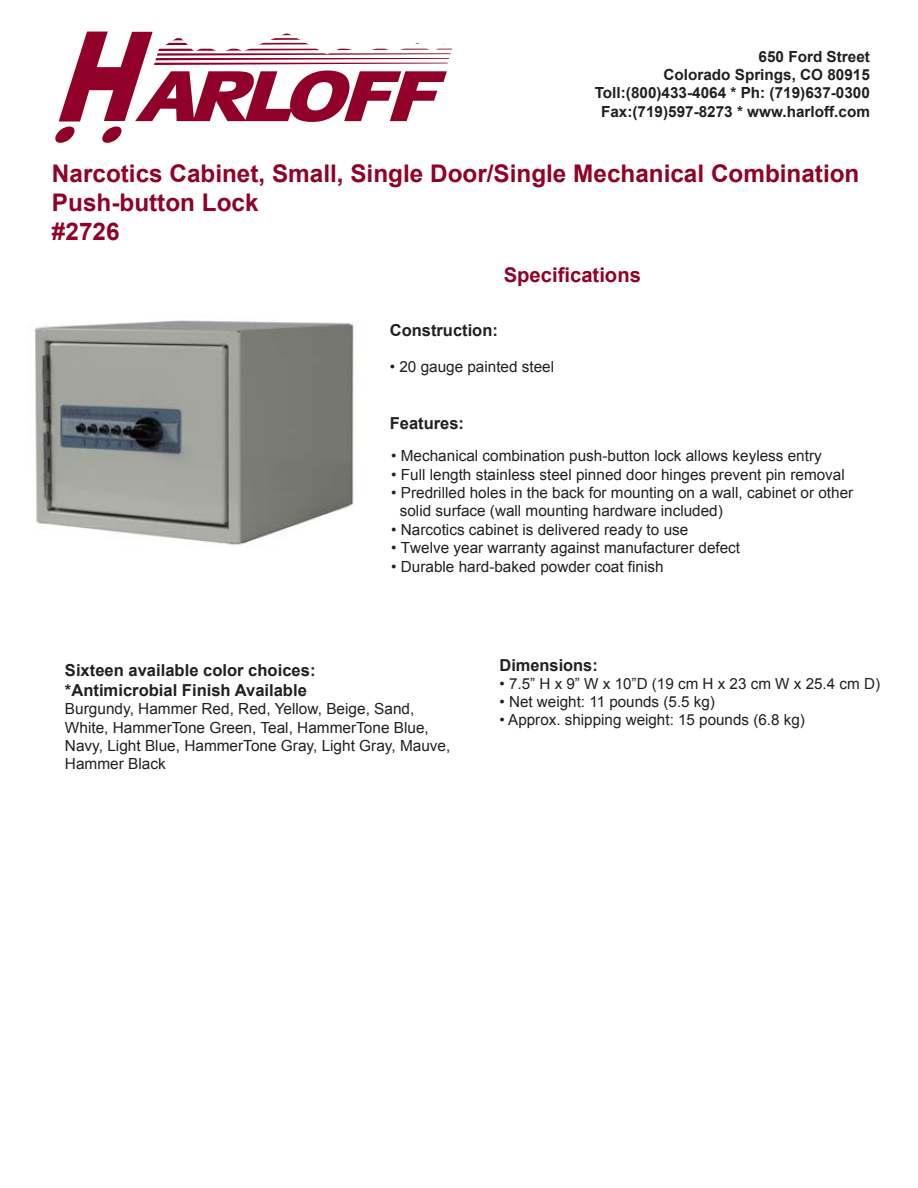
<style>
.page{position:relative;width:918px;height:1188px;background:#fff}
.page>*{position:absolute;margin:0;border:0;box-sizing:border-box;transform-origin:0 0}
.t1{font:700 24.3px/29.1px "Arial";color:#900028}
.t2{font:700 20.25px "Arial";color:#900028}
.t3{font:700 16.5px/19.8px "Arial";color:#231f20}
.t4{font:15.3px/18.3px "Arial";color:#231f20}
.t5{font:700 15.3px/18.3px "Arial";color:#231f20;text-align:right}
.t6{font:15.15px "Arial";color:#231f20}
</style>
<div class="page">
<svg style="left:55px;top:31px;width:397px;height:112px"></svg>
<img style="left:34px;top:320px;width:320px;height:225px">
<p class="t5" style="left:595px;top:47px;width:277px">650 Ford Street<br>Colorado Springs, CO 80915<br>Toll:(800)433-4064 * Ph: (719)637-0300<br>Fax:(719)597-8273 * www.harloff.com</p>
<h1 class="t1" style="left:52px;top:159px;width:809px">Narcotics Cabinet, Small, Single Door/Single Mechanical Combination<br>Push-button Lock<br>#2726</h1>
<h2 class="t2" style="left:504px;top:262px;width:139px">Specifications</h2>
<p class="t3" style="left:390px;top:321px;width:110px">Construction:</p>
<p class="t4" style="left:390px;top:358px;width:166px">• 20 gauge painted steel</p>
<p class="t3" style="left:390px;top:414px;width:76px">Features:</p>
<p class="t4" style="left:391px;top:447px;width:432px">• Mechanical combination push-button lock allows keyless entry</p>
<p class="t4" style="left:391px;top:465px;width:455px">• Full length stainless steel pinned door hinges prevent pin removal</p>
<p class="t4" style="left:400px;top:484px;width:455px;text-indent:-9px">• Predrilled holes in the back for mounting on a wall, cabinet or other solid surface (wall mounting hardware included)</p>
<p class="t4" style="left:391px;top:520px;width:299px">• Narcotics cabinet is delivered ready to use</p>
<p class="t4" style="left:391px;top:539px;width:350px">• Twelve year warranty against manufacturer defect</p>
<p class="t4" style="left:391px;top:557px;width:274px">• Durable hard-baked powder coat finish</p>
<p class="t3" style="left:65px;top:661px;width:252px">Sixteen available color choices: *Antimicrobial Finish Available</p>
<p class="t4" style="left:65px;top:700px;width:387px">Burgundy, Hammer Red, Red, Yellow, Beige, Sand, White, HammerTone Green, Teal, HammerTone Blue, Navy, Light Blue, HammerTone Gray, Light Gray, Mauve, Hammer Black</p>
<p class="t3" style="left:500px;top:655px;width:100px">Dimensions:</p>
<p class="t6" style="left:500px;top:674px;width:382px">• 7.5” H x 9” W x 10”D (19 cm H x 23 cm W x 25.4 cm D)</p>
<p class="t6" style="left:500px;top:692px;width:217px">• Net weight: 11 pounds (5.5 kg)</p>
<p class="t6" style="left:500px;top:710px;width:307px">• Approx. shipping weight: 15 pounds (6.8 kg)</p>
</div>
